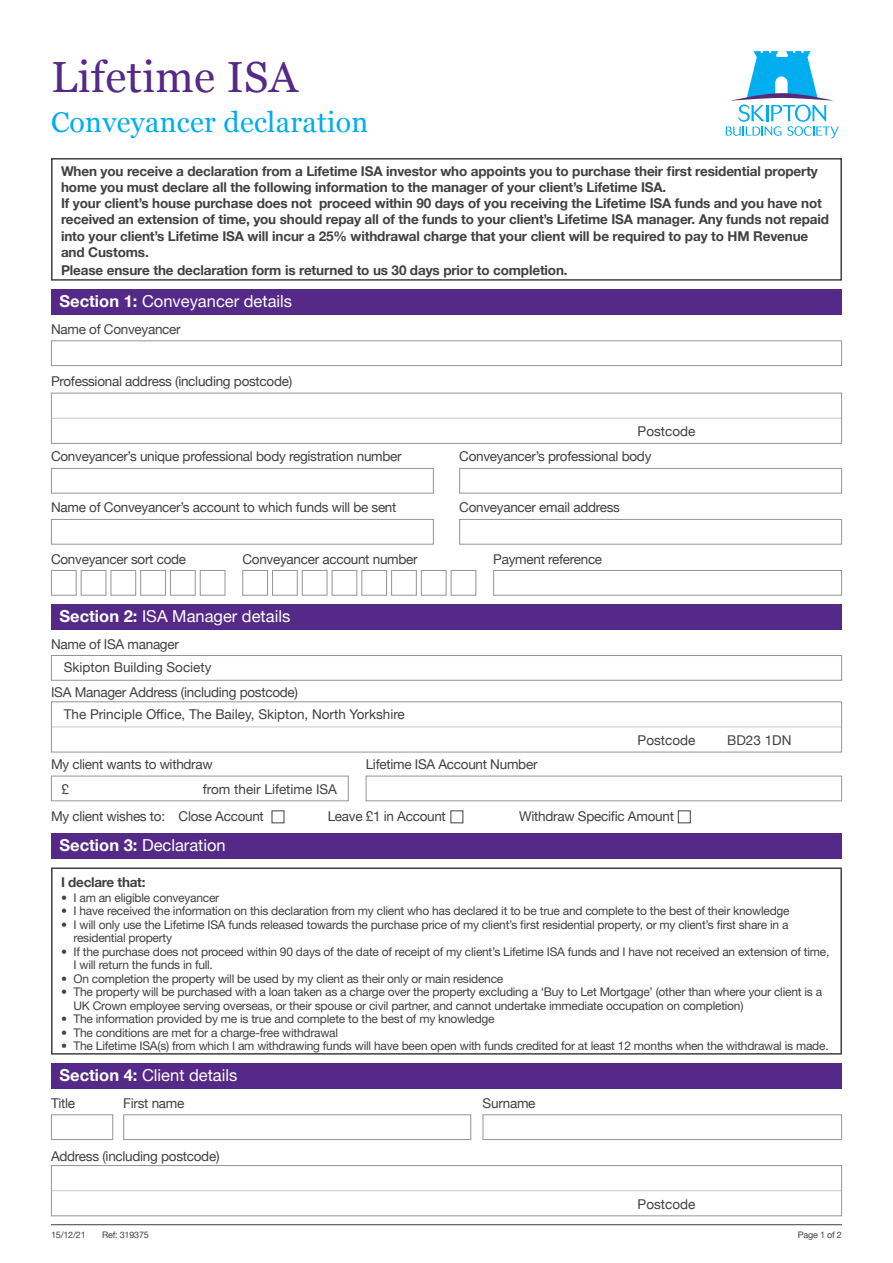
<style>
.page{position:relative;width:893px;height:1263px;background:#fff}
.page>*{position:absolute;margin:0;border:0;box-sizing:border-box;transform-origin:0 0}
.t1{font:43.5px "Georgia";letter-spacing:.01em;color:#552988}
.t2{font:28.5px "Georgia";letter-spacing:.01em;color:#00aeef}
.t3{font:16.5px "Helvetica Neue";color:#fff}
.t4{font:700 13.5px/16.2px "Helvetica Neue";letter-spacing:-.01em;color:#414042}
.t5{font:13.5px/24.5px "Helvetica Neue";letter-spacing:-.02em;color:#414042}
.t6{font:13.5px "Helvetica Neue";color:#414042}
.t7{font:12px/13.5px "Helvetica Neue";letter-spacing:-.02em;color:#414042}
.t8{font:9px "Helvetica Neue";letter-spacing:-.02em;color:#414042}
.s1{font-weight:700}
</style>
<div class="page">
<hr style="left:51px;top:1224px;width:791px;height:1px;background:#414042">
<svg style="left:726px;top:51px;width:113px;height:87px"></svg>
<div style="left:51px;top:340px;width:791px;height:26px;border:1px solid #939598"></div>
<div style="left:51px;top:468px;width:383px;height:25px;border:1px solid #939598"></div>
<div style="left:459px;top:468px;width:383px;height:25px;border:1px solid #939598"></div>
<div style="left:51px;top:519px;width:383px;height:25px;border:1px solid #939598"></div>
<div style="left:459px;top:519px;width:383px;height:25px;border:1px solid #939598"></div>
<div style="left:493px;top:570px;width:349px;height:26px;border:1px solid #939598"></div>
<div style="left:242px;top:570px;width:26px;height:26px;border:1px solid #939598"></div>
<div style="left:272px;top:570px;width:26px;height:26px;border:1px solid #939598"></div>
<div style="left:302px;top:570px;width:25px;height:26px;border:1px solid #939598"></div>
<div style="left:361px;top:570px;width:26px;height:26px;border:1px solid #939598"></div>
<div style="left:332px;top:570px;width:25px;height:26px;border:1px solid #939598"></div>
<div style="left:51px;top:570px;width:26px;height:26px;border:1px solid #939598"></div>
<div style="left:81px;top:570px;width:25px;height:26px;border:1px solid #939598"></div>
<div style="left:111px;top:570px;width:25px;height:26px;border:1px solid #939598"></div>
<div style="left:170px;top:570px;width:26px;height:26px;border:1px solid #939598"></div>
<div style="left:140px;top:570px;width:26px;height:26px;border:1px solid #939598"></div>
<div style="left:200px;top:570px;width:25px;height:26px;border:1px solid #939598"></div>
<div style="left:391px;top:570px;width:26px;height:26px;border:1px solid #939598"></div>
<div style="left:421px;top:570px;width:25px;height:26px;border:1px solid #939598"></div>
<div style="left:451px;top:570px;width:25px;height:26px;border:1px solid #939598"></div>
<div style="left:51px;top:158px;width:791px;height:123px;border:2px solid #414042"></div>
<hr style="left:51px;top:418px;width:791px;height:1px;background:#c7c8ca">
<div style="left:51px;top:393px;width:791px;height:51px;border:1px solid #939598"></div>
<div style="left:51px;top:289px;width:791px;height:26px;background:#552988"></div>
<div style="left:51px;top:655px;width:791px;height:26px;border:1px solid #939598"></div>
<div style="left:51px;top:867px;width:791px;height:187px;border:2px solid #414042"></div>
<hr style="left:51px;top:726px;width:791px;height:1px;background:#c7c8ca">
<div style="left:51px;top:701px;width:791px;height:51px;border:1px solid #939598"></div>
<div style="left:51px;top:776px;width:298px;height:25px;border:1px solid #939598"></div>
<div style="left:366px;top:776px;width:476px;height:25px;border:1px solid #939598"></div>
<div style="left:51px;top:604px;width:791px;height:25px;background:#552988"></div>
<div style="left:51px;top:833px;width:791px;height:26px;background:#552988"></div>
<hr style="left:51px;top:1190px;width:791px;height:1px;background:#c7c8ca">
<div style="left:51px;top:1165px;width:791px;height:51px;border:1px solid #939598"></div>
<div style="left:51px;top:1114px;width:62px;height:26px;border:1px solid #939598"></div>
<div style="left:123px;top:1114px;width:348px;height:26px;border:1px solid #939598"></div>
<div style="left:483px;top:1114px;width:359px;height:26px;border:1px solid #939598"></div>
<div style="left:51px;top:1063px;width:791px;height:26px;background:#552988"></div>
<div style="left:678px;top:810px;width:13px;height:13px;border:1px solid #414042"></div>
<h1 class="t1" style="left:51px;top:46px;width:249px">Lifetime ISA</h1>
<h2 class="t2" style="left:51px;top:101px;width:319px">Conveyancer declaration</h2>
<p class="t4" style="left:61px;top:163px;width:770px">When you receive a declaration from a Lifetime ISA investor who appoints you to purchase their first residential property home you must declare all the following information to the manager of your client’s Lifetime ISA.<br>If your client’s house purchase does not proceed within 90 days of you receiving the Lifetime ISA funds and you have not received an extension of time, you should repay all of the funds to your client’s Lifetime ISA manager. Any funds not repaid into your client’s Lifetime ISA will incur a 25% withdrawal charge that your client will be required to pay to HM Revenue and Customs.</p>
<p class="t4" style="left:61px;top:262px;width:508px">Please ensure the declaration form is returned to us 30 days prior to completion.</p>
<h3 class="t3" style="left:60px;top:289px;width:234px"><span class="s1">Section 1:</span> Conveyancer details</h3>
<p class="t5" style="left:51px;top:318px;width:131px">Name of Conveyancer</p>
<p class="t5" style="left:51px;top:369px;width:243px">Professional address (including postcode)</p>
<p class="t6" style="left:638px;top:422px;width:59px">Postcode</p>
<p class="t5" style="left:51px;top:445px;width:352px">Conveyancer’s unique professional body registration number</p>
<p class="t5" style="left:459px;top:445px;width:194px">Conveyancer’s professional body</p>
<p class="t5" style="left:51px;top:496px;width:347px">Name of Conveyancer’s account to which funds will be sent</p>
<p class="t5" style="left:459px;top:496px;width:162px">Conveyancer email address</p>
<p class="t5" style="left:51px;top:547px;width:137px">Conveyancer sort code</p>
<p class="t5" style="left:242px;top:547px;width:177px">Conveyancer account number</p>
<p class="t5" style="left:493px;top:547px;width:110px">Payment reference</p>
<h3 class="t3" style="left:60px;top:604px;width:232px"><span class="s1">Section 2:</span> ISA Manager details</h3>
<p class="t5" style="left:51px;top:632px;width:129px">Name of ISA manager</p>
<p class="t6" style="left:64px;top:658px;width:149px">Skipton Building Society</p>
<p class="t6" style="left:64px;top:705px;width:343px">The Principle Office, The Bailey, Skipton, North Yorkshire</p>
<p class="t5" style="left:51px;top:681px;width:249px">ISA Manager Address (including postcode)</p>
<p class="t5" style="left:62px;top:753px;width:153px;text-indent:-11px">My client wants to withdraw £</p>
<p class="t6" style="left:203px;top:779px;width:136px">from their Lifetime ISA</p>
<p class="t5" style="left:366px;top:753px;width:173px">Lifetime ISA Account Number</p>
<p class="t6" style="left:638px;top:730px;width:59px">Postcode</p>
<p class="t5" style="left:51px;top:805px;width:214px">My client wishes to: Close Account</p>
<p class="t5" style="left:328px;top:805px;width:120px">Leave £1 in Account</p>
<p class="t5" style="left:519px;top:805px;width:156px">Withdraw Specific Amount</p>
<h3 class="t3" style="left:60px;top:833px;width:168px"><span class="s1">Section 3:</span> Declaration</h3>
<p class="t5" style="left:727px;top:729px;width:66px">BD23 1DN</p>
<p class="t4" style="left:61px;top:874px;width:86px">I declare that:</p>
<p class="t7" style="left:61px;top:890px;width:160px">• I am an eligible conveyancer</p>
<p class="t7" style="left:61px;top:904px;width:730px">• I have received the information on this declaration from my client who has declared it to be true and complete to the best of their knowledge</p>
<p class="t7" style="left:74px;top:917px;width:716px;text-indent:-12px">• I will only use the Lifetime ISA funds released towards the purchase price of my client’s first residential property, or my client’s first share in a residential property</p>
<p class="t7" style="left:74px;top:944px;width:757px;text-indent:-12px">• If the purchase does not proceed within 90 days of the date of receipt of my client’s Lifetime ISA funds and I have not received an extension of time,<br>I will return the funds in full.</p>
<p class="t7" style="left:61px;top:971px;width:444px">• On completion the property will be used by my client as their only or main residence</p>
<p class="t7" style="left:74px;top:985px;width:750px;text-indent:-12px">• The property will be purchased with a loan taken as a charge over the property excluding a ‘Buy to Let Mortgage’ (other than where your client is a<br>UK Crown employee serving overseas, or their spouse or civil partner, and cannot undertake immediate occupation on completion)</p>
<p class="t7" style="left:61px;top:1012px;width:435px">• The information provided by me is true and complete to the best of my knowledge</p>
<p class="t7" style="left:61px;top:1025px;width:279px">• The conditions are met for a charge-free withdrawal</p>
<p class="t7" style="left:61px;top:1039px;width:769px">• The Lifetime ISA(s) from which I am withdrawing funds will have been open with funds credited for at least 12 months when the withdrawal is made.</p>
<h3 class="t3" style="left:60px;top:1063px;width:179px"><span class="s1">Section 4:</span> Client details</h3>
<p class="t5" style="left:51px;top:1091px;width:26px">Title</p>
<p class="t5" style="left:123px;top:1091px;width:63px">First name</p>
<p class="t5" style="left:483px;top:1091px;width:54px">Surname</p>
<p class="t5" style="left:51px;top:1145px;width:170px">Address (including postcode)</p>
<p class="t6" style="left:638px;top:1194px;width:59px">Postcode</p>
<p class="t8" style="left:51px;top:1228px;width:36px">15/12/21</p>
<p class="t8" style="left:102px;top:1228px;width:48px">Ref: 319375</p>
<p class="t8" style="left:798px;top:1228px;width:46px">Page 1 of 2</p>
</div>
